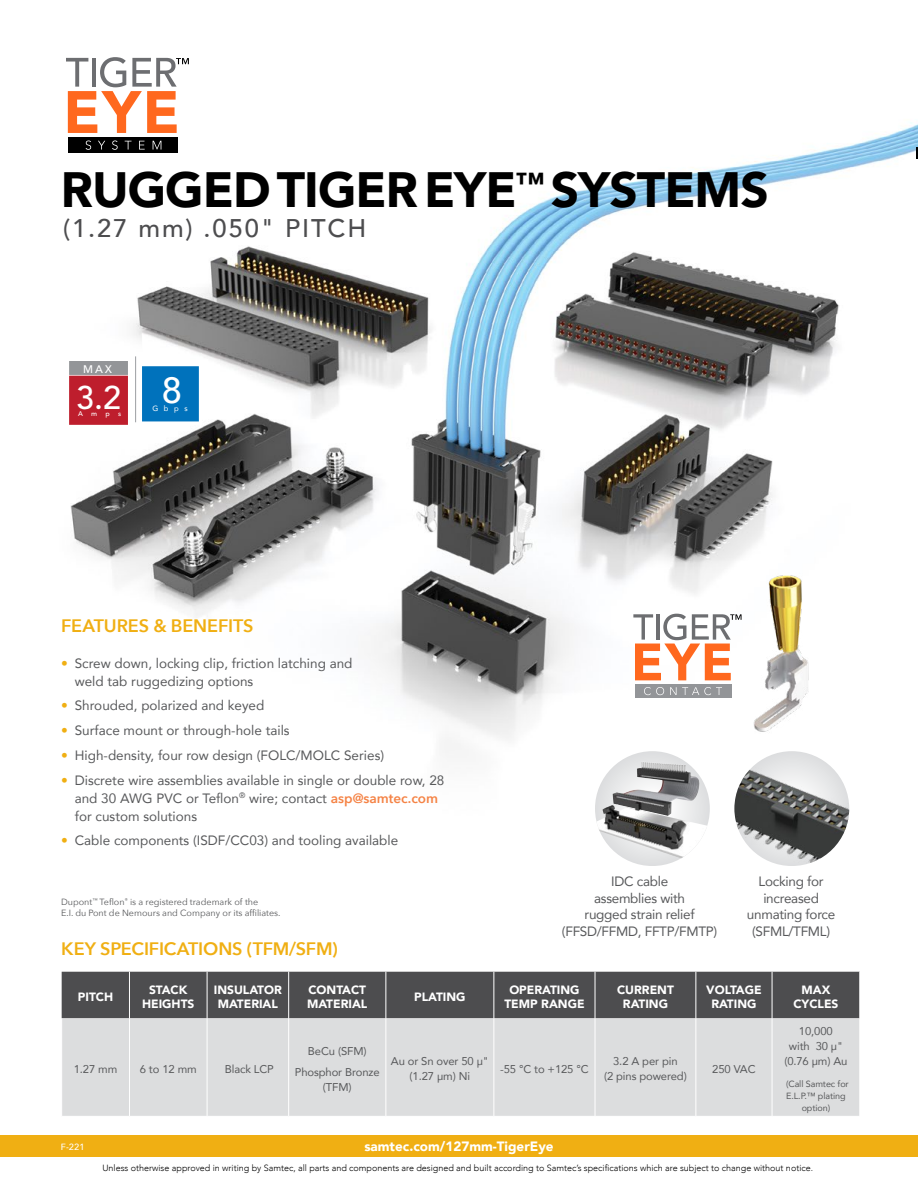
<style>
.page{position:relative;width:918px;height:1188px;background:#fff}
.page>*{position:absolute;margin:0;border:0;box-sizing:border-box;transform-origin:0 0}
.t1{font:900 49.5px "Avenir";letter-spacing:-.02em;color:#000}
.t2{font:500 36.3px "Avenir";color:#fff}
.t3{font:500 32.4px "Avenir";color:#fff}
.t4{font:500 25.5px "Avenir";letter-spacing:.075em;color:#4d4d4f}
.t5{font:600 18px "Avenir Next";letter-spacing:-.005em;color:#f0af13}
.t6{font:13.5px/18px "Avenir";color:#58595b}
.t7{font:13.5px/16.5px "Avenir";letter-spacing:-.02em;color:#58595b;text-align:center}
.t8{font:900 13.5px "Avenir";color:#fff}
.t9{font:900 12px/14.4px "Avenir";color:#fff;text-align:center}
.t10{font:11.25px/15px "Avenir";letter-spacing:-.01em;color:#58595b;text-align:center}
.t11{font:500 11.1px "Avenir Next";color:#fff}
.t12{font:300 9px "Avenir";color:#000}
.t13{font:9px/10.8px "Avenir Next";color:#58595b}
.t14{font:9px/12px "Avenir";letter-spacing:-.01em;color:#58595b;text-align:center}
.t15{font:500 9px "Avenir Next";color:#fff}
.t16{font:7.65px "Avenir";color:#fff}
.t17{font:500 6.9px "Avenir Next";color:#fff}
.s1{font-family:"Avenir Next";color:#f0af13}
.s2{font-family:"Avenir Next";font-weight:600;color:#f58345}
</style>
<div class="page">
<img style="left:68px;top:122px;width:850px;height:744px">
<svg style="left:595px;top:751px;width:115px;height:115px;background:#afafb0"></svg>
<img style="left:637px;top:762px;width:25px;height:30px">
<img style="left:734px;top:751px;width:115px;height:115px;border-radius:57px">
<div style="left:62px;top:972px;width:797px;height:46px;background:#4d4d4f"></div>
<div style="left:62px;top:1018px;width:797px;height:98px;background:#dcddde"></div>
<hr style="left:129px;top:972px;width:1px;height:46px;background:#fff">
<hr style="left:207px;top:972px;width:1px;height:46px;background:#fff">
<hr style="left:288px;top:972px;width:1px;height:46px;background:#fff">
<hr style="left:385px;top:972px;width:1px;height:46px;background:#fff">
<hr style="left:493px;top:972px;width:1px;height:46px;background:#fff">
<hr style="left:595px;top:972px;width:1px;height:46px;background:#fff">
<hr style="left:695px;top:972px;width:1px;height:46px;background:#fff">
<hr style="left:772px;top:972px;width:1px;height:46px;background:#fff">
<hr style="left:129px;top:1018px;width:1px;height:98px;background:#fff">
<hr style="left:207px;top:1018px;width:1px;height:98px;background:#fff">
<hr style="left:288px;top:1018px;width:1px;height:98px;background:#fff">
<hr style="left:385px;top:1018px;width:1px;height:98px;background:#fff">
<hr style="left:493px;top:1018px;width:1px;height:98px;background:#fff">
<hr style="left:595px;top:1018px;width:1px;height:98px;background:#fff">
<hr style="left:695px;top:1018px;width:1px;height:98px;background:#fff">
<hr style="left:772px;top:1018px;width:1px;height:98px;background:#fff">
<svg style="left:917px;top:147px;width:1px;height:12px"></svg>
<div style="left:0;top:1135px;width:918px;height:22px;background:#f0af13"></div>
<img style="left:749px;top:572px;width:65px;height:164px">
<div style="left:635px;top:684px;width:97px;height:14px;background:#939598"></div>
<svg style="left:633px;top:614px;width:109px;height:66px"></svg>
<svg style="left:644px;top:687px;width:20px;height:8px"></svg>
<svg style="left:670px;top:687px;width:52px;height:8px"></svg>
<div style="left:68px;top:137px;width:110px;height:15px;background:#000"></div>
<svg style="left:66px;top:57px;width:123px;height:76px"></svg>
<svg style="left:86px;top:141px;width:5px;height:9px"></svg>
<svg style="left:98px;top:141px;width:7px;height:9px"></svg>
<svg style="left:112px;top:141px;width:6px;height:9px"></svg>
<svg style="left:125px;top:141px;width:7px;height:9px"></svg>
<svg style="left:139px;top:141px;width:6px;height:9px"></svg>
<svg style="left:153px;top:141px;width:8px;height:9px"></svg>
<hr style="left:135px;top:356px;width:1px;height:66px;background:#a7a9ac">
<div style="left:142px;top:366px;width:57px;height:55px;background:#0072bc"></div>
<svg style="left:69px;top:361px;width:59px;height:64px;background:#b53b47"></svg>
<h1 class="t1" style="left:61px;top:147px;width:709px">RUGGED TIGER EYE<sup>™</sup> SYSTEMS</h1>
<h3 class="t4" style="left:63px;top:206px;width:305px">(1.27 mm) .050" PITCH</h3>
<p class="t11" style="left:83px;top:359px;width:31px">MAX</p>
<h3 class="t3" style="left:76px;top:369px;width:47px">3.2</h3>
<p class="t17" style="left:78px;top:407px;width:44px">Amps</p>
<h2 class="t2" style="left:162px;top:359px;width:22px">8</h2>
<p class="t16" style="left:152px;top:402px;width:37px">Gbps</p>
<h3 class="t5" style="left:61px;top:610px;width:194px">FEATURES &amp; BENEFITS</h3>
<p class="t6" style="left:75px;top:653px;width:279px;text-indent:-14px"><span class="s1">•</span> Screw down, locking clip, friction latching and weld tab ruggedizing options</p>
<p class="t6" style="left:61px;top:696px;width:205px"><span class="s1">•</span> Shrouded, polarized and keyed</p>
<p class="t6" style="left:61px;top:721px;width:230px"><span class="s1">•</span> Surface mount or through-hole tails</p>
<p class="t6" style="left:61px;top:746px;width:324px"><span class="s1">•</span> High-density, four row design (FOLC/MOLC Series)</p>
<p class="t6" style="left:75px;top:770px;width:371px;text-indent:-14px"><span class="s1">•</span> Discrete wire assemblies available in single or double row, 28 and 30 AWG PVC or Teflon<sup>®</sup> wire; contact <span class="s2">asp@samtec.com </span>for custom solutions</p>
<p class="t6" style="left:61px;top:831px;width:338px"><span class="s1">•</span> Cable components (ISDF/CC03) and tooling available</p>
<p class="t13" style="left:61px;top:896px;width:221px">Dupont<sup>™</sup> Teflon<sup>®</sup> is a registered trademark of the<br>E.I. du Pont de Nemours and Company or its affiliates.</p>
<h3 class="t5" style="left:61px;top:933px;width:278px">KEY SPECIFICATIONS (TFM/SFM)</h3>
<p class="t7" style="left:562px;top:873px;width:157px">IDC cable<br>assemblies with<br>rugged strain relief (FFSD/FFMD, FFTP/FMTP)</p>
<p class="t7" style="left:747px;top:873px;width:90px">Locking for increased unmating force (SFML/TFML)</p>
<p class="t9" style="left:78px;top:989px;width:37px">PITCH</p>
<p class="t9" style="left:142px;top:982px;width:54px">STACK<br>HEIGHTS</p>
<p class="t9" style="left:214px;top:982px;width:69px">INSULATOR<br>MATERIAL</p>
<p class="t9" style="left:307px;top:982px;width:62px;text-align:left">CONTACT<br>MATERIAL</p>
<p class="t9" style="left:414px;top:989px;width:53px">PLATING</p>
<p class="t9" style="left:504px;top:982px;width:82px">OPERATING<br>TEMP RANGE</p>
<p class="t9" style="left:617px;top:982px;width:58px">CURRENT<br>RATING</p>
<p class="t9" style="left:706px;top:982px;width:57px">VOLTAGE<br>RATING</p>
<p class="t9" style="left:793px;top:982px;width:47px">MAX<br>CYCLES</p>
<p class="t10" style="left:74px;top:1061px;width:45px">1.27 mm</p>
<p class="t10" style="left:140px;top:1061px;width:58px">6 to 12 mm</p>
<p class="t10" style="left:225px;top:1061px;width:51px">Black LCP</p>
<p class="t15" style="left:61px;top:1139px;width:25px">F-221</p>
<p class="t10" style="left:295px;top:1039px;width:86px;line-height:21.8px">BeCu (SFM)<br>Phosphor Bronze</p>
<p class="t10" style="left:323px;top:1080px;width:30px">(TFM)</p>
<p class="t10" style="left:391px;top:1054px;width:99px">Au or Sn over 50 µ" (1.27 µm) Ni</p>
<p class="t10" style="left:500px;top:1061px;width:90px">-55 °C to +125 °C</p>
<p class="t10" style="left:604px;top:1054px;width:84px">3.2 A per pin<br>(2 pins powered)</p>
<p class="t10" style="left:712px;top:1061px;width:45px">250 VAC</p>
<p class="t8" style="left:364px;top:1135px;width:191px">samtec.com/127mm-TigerEye</p>
<p class="t10" style="left:784px;top:1023px;width:65px">10,000<br>with 30 µ" (0.76 µm) Au</p>
<p class="t14" style="left:786px;top:1077px;width:64px">(Call Samtec for<br>E.L.P.™ plating option)</p>
<p class="t12" style="left:102px;top:1162px;width:712px">Unless otherwise approved in writing by Samtec, all parts and components are designed and built according to Samtec’s specifications which are subject to change without notice.</p>
</div>
